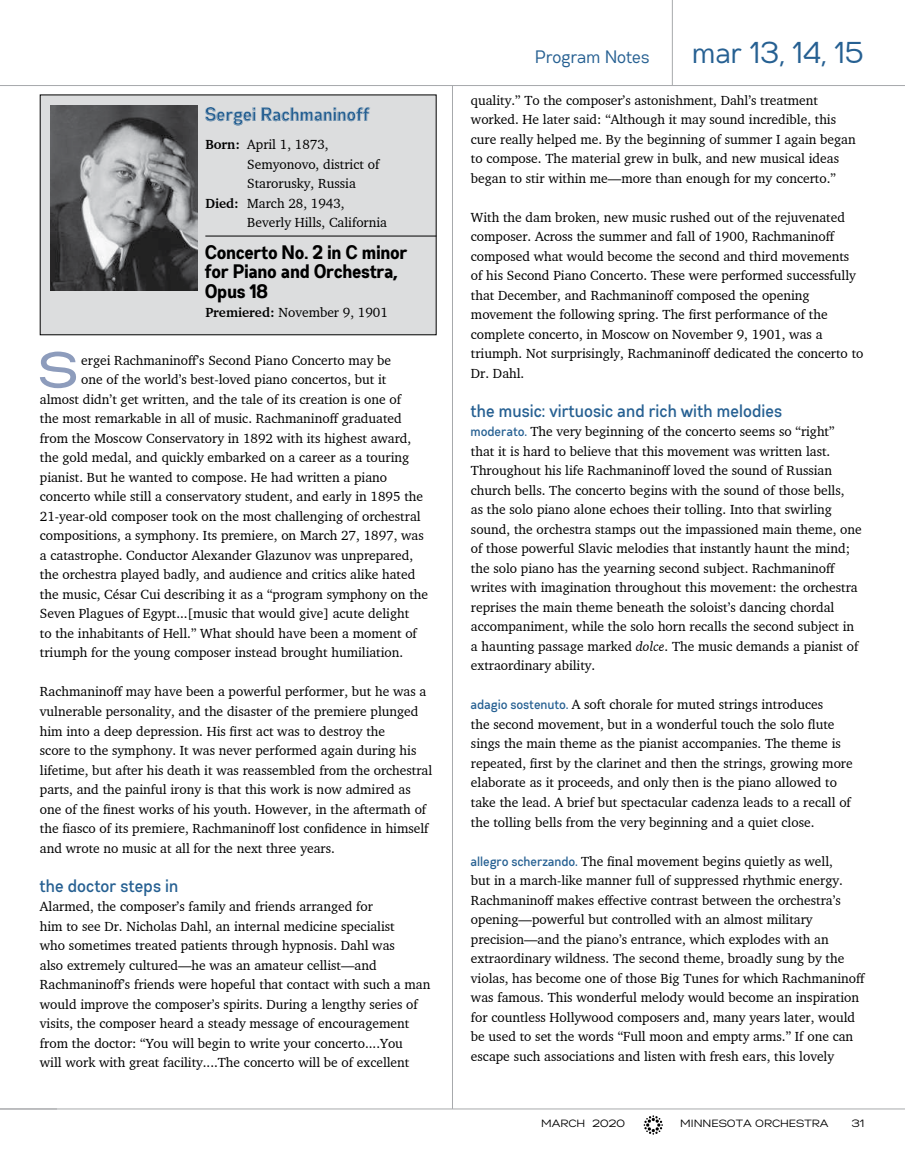
<style>
.page{position:relative;width:905px;height:1175px;background:#fff}
.page>*{position:absolute;margin:0;border:0;box-sizing:border-box;transform-origin:0 0}
.t1{font:73.5px "Gabriel Orchestra Normal";color:#8d9cbc}
.t2{font:30px "Gabriel Orchestra Cond Normal";color:#266092}
.t3{font:700 19.5px/19.5px "Gabriel Orchestra Cond";color:#000}
.t4{font:700 19.5px "Gabriel Orchestra Cond";color:#266092}
.t5{font:500 18px "Gabriel Orchestra Cond";color:#266092}
.t6{font:18px "Gabriel Orchestra Cond Normal";color:#266092}
.t7{font:13.5px/19.5px "Charter BT Pro";color:#000}
.t8{font:10.5px "Gabriel Orchestra Normal";color:#000}
.s1{font-weight:700}
.s2{font-family:"Gabriel Orchestra Cond";font-weight:500;color:#266092}
.s3{font-style:italic}
</style>
<div class="page">
<hr style="left:0;top:1108px;width:904px;height:1px;background:#a7a9ac">
<hr style="left:0;top:85px;width:904px;height:1px;background:#a7a9ac">
<svg style="left:643px;top:1115px;width:20px;height:19px"></svg>
<hr style="left:452px;top:86px;width:1px;height:1022px;background:#a7a9ac">
<hr style="left:672px;top:0;width:1px;height:85px;background:#a7a9ac">
<div style="left:40px;top:95px;width:396px;height:240px;background:#dcddde"></div>
<img style="left:50px;top:106px;width:147px;height:184px">
<hr style="left:205px;top:236px;width:231px;height:1px;background:#000">
<h3 class="t4" style="left:205px;top:102px;width:166px">Sergei Rachmaninoff</h3>
<p class="t7" style="left:205px;top:135px;width:125px"><span class="s1">Born:</span> April 1, 1873,</p>
<p class="t7" style="left:247px;top:154px;width:134px">Semyonovo, district of</p>
<p class="t7" style="left:247px;top:174px;width:110px">Starorusky, Russia</p>
<p class="t7" style="left:205px;top:193px;width:141px"><span class="s1">Died:</span> March 28, 1943,</p>
<p class="t7" style="left:247px;top:213px;width:141px">Beverly Hills, California</p>
<h3 class="t3" style="left:205px;top:242px;width:204px">Concerto No. 2 in C minor for Piano and Orchestra,<br>Opus 18</h3>
<p class="t7" style="left:205px;top:303px;width:184px"><span class="s1">Premiered:</span> November 9, 1901</p>
<h1 class="t1" style="left:37px;top:319px;width:44px">s</h1>
<p class="t7" style="left:81px;top:350px;width:311px">ergei Rachmaninoff’s Second Piano Concerto may be</p>
<p class="t7" style="left:81px;top:370px;width:306px">one of the world’s best-loved piano concertos, but it</p>
<p class="t7" style="left:40px;top:389px;width:363px">almost didn’t get written, and the tale of its creation is one of</p>
<p class="t7" style="left:40px;top:409px;width:363px">the most remarkable in all of music. Rachmaninoff graduated</p>
<p class="t7" style="left:40px;top:428px;width:373px">from the Moscow Conservatory in 1892 with its highest award,</p>
<p class="t7" style="left:40px;top:448px;width:371px">the gold medal, and quickly embarked on a career as a touring</p>
<p class="t7" style="left:40px;top:467px;width:349px">pianist. But he wanted to compose. He had written a piano</p>
<p class="t7" style="left:40px;top:487px;width:385px">concerto while still a conservatory student, and early in 1895 the</p>
<p class="t7" style="left:40px;top:506px;width:382px">21-year-old composer took on the most challenging of orchestral</p>
<p class="t7" style="left:40px;top:526px;width:385px">compositions, a symphony. Its premiere, on March 27, 1897, was</p>
<p class="t7" style="left:40px;top:545px;width:375px">a catastrophe. Conductor Alexander Glazunov was unprepared,</p>
<p class="t7" style="left:40px;top:565px;width:377px">the orchestra played badly, and audience and critics alike hated</p>
<p class="t7" style="left:40px;top:584px;width:389px">the music, César Cui describing it as a “program symphony on the</p>
<p class="t7" style="left:40px;top:604px;width:371px">Seven Plagues of Egypt...[music that would give] acute delight</p>
<p class="t7" style="left:40px;top:623px;width:378px">to the inhabitants of Hell.” What should have been a moment of</p>
<p class="t7" style="left:40px;top:643px;width:365px">triumph for the young composer instead brought humiliation.</p>
<p class="t7" style="left:40px;top:682px;width:394px">Rachmaninoff may have been a powerful performer, but he was a vulnerable personality, and the disaster of the premiere plunged him into a deep depression. His first act was to destroy the<br>score to the symphony. It was never performed again during his lifetime, but after his death it was reassembled from the orchestral parts, and the painful irony is that this work is now admired as one of the finest works of his youth. However, in the aftermath of the fiasco of its premiere, Rachmaninoff lost confidence in himself and wrote no music at all for the next three years.</p>
<h3 class="t5" style="left:40px;top:875px;width:140px">the doctor steps in</h3>
<p class="t7" style="left:40px;top:896px;width:392px">Alarmed, the composer’s family and friends arranged for<br>him to see Dr. Nicholas Dahl, an internal medicine specialist<br>who sometimes treated patients through hypnosis. Dahl was<br>also extremely cultured—he was an amateur cellist—and Rachmaninoff’s friends were hopeful that contact with such a man would improve the composer’s spirits. During a lengthy series of visits, the composer heard a steady message of encouragement from the doctor: “You will begin to write your concerto....You<br>will work with great facility....The concerto will be of excellent</p>
<h3 class="t6" style="left:535px;top:47px;width:116px">Program Notes</h3>
<h2 class="t2" style="left:692px;top:35px;width:173px">mar 13, 14, 15</h2>
<p class="t7" style="left:471px;top:90px;width:386px">quality.” To the composer’s astonishment, Dahl’s treatment worked. He later said: “Although it may sound incredible, this cure really helped me. By the beginning of summer I again began to compose. The material grew in bulk, and new musical ideas began to stir within me—more than enough for my concerto.”</p>
<p class="t7" style="left:471px;top:207px;width:394px">With the dam broken, new music rushed out of the rejuvenated composer. Across the summer and fall of 1900, Rachmaninoff composed what would become the second and third movements of his Second Piano Concerto. These were performed successfully that December, and Rachmaninoff composed the opening movement the following spring. The first performance of the complete concerto, in Moscow on November 9, 1901, was a triumph. Not surprisingly, Rachmaninoff dedicated the concerto to Dr. Dahl.</p>
<h3 class="t5" style="left:471px;top:400px;width:313px">the music: virtuosic and rich with melodies</h3>
<p class="t7" style="left:471px;top:422px;width:392px"><span class="s2">moderato.</span> The very beginning of the concerto seems so “right”<br>that it is hard to believe that this movement was written last.<br>Throughout his life Rachmaninoff loved the sound of Russian church bells. The concerto begins with the sound of those bells,<br>as the solo piano alone echoes their tolling. Into that swirling sound, the orchestra stamps out the impassioned main theme, one of those powerful Slavic melodies that instantly haunt the mind; the solo piano has the yearning second subject. Rachmaninoff writes with imagination throughout this movement: the orchestra reprises the main theme beneath the soloist’s dancing chordal accompaniment, while the solo horn recalls the second subject in a haunting passage marked <span class="s3">dolce</span>. The music demands a pianist of extraordinary ability.</p>
<p class="t7" style="left:471px;top:695px;width:383px"><span class="s2">adagio sostenuto.</span> A soft chorale for muted strings introduces<br>the second movement, but in a wonderful touch the solo flute sings the main theme as the pianist accompanies. The theme is repeated, first by the clarinet and then the strings, growing more elaborate as it proceeds, and only then is the piano allowed to take the lead. A brief but spectacular cadenza leads to a recall of the tolling bells from the very beginning and a quiet close.</p>
<p class="t7" style="left:471px;top:851px;width:396px"><span class="s2">allegro scherzando.</span> The final movement begins quietly as well,<br>but in a march-like manner full of suppressed rhythmic energy.<br>Rachmaninoff makes effective contrast between the orchestra’s opening—powerful but controlled with an almost military precision—and the piano’s entrance, which explodes with an extraordinary wildness. The second theme, broadly sung by the violas, has become one of those Big Tunes for which Rachmaninoff was famous. This wonderful melody would become an inspiration for countless Hollywood composers and, many years later, would be used to set the words “Full moon and empty arms.” If one can escape such associations and listen with fresh ears, this lovely</p>
<p class="t8" style="left:541px;top:1117px;width:85px">MARCH 2020</p>
<p class="t8" style="left:680px;top:1117px;width:150px">MINNESOTA ORCHESTRA</p>
<p class="t8" style="left:851px;top:1117px;width:15px">31</p>
</div>
